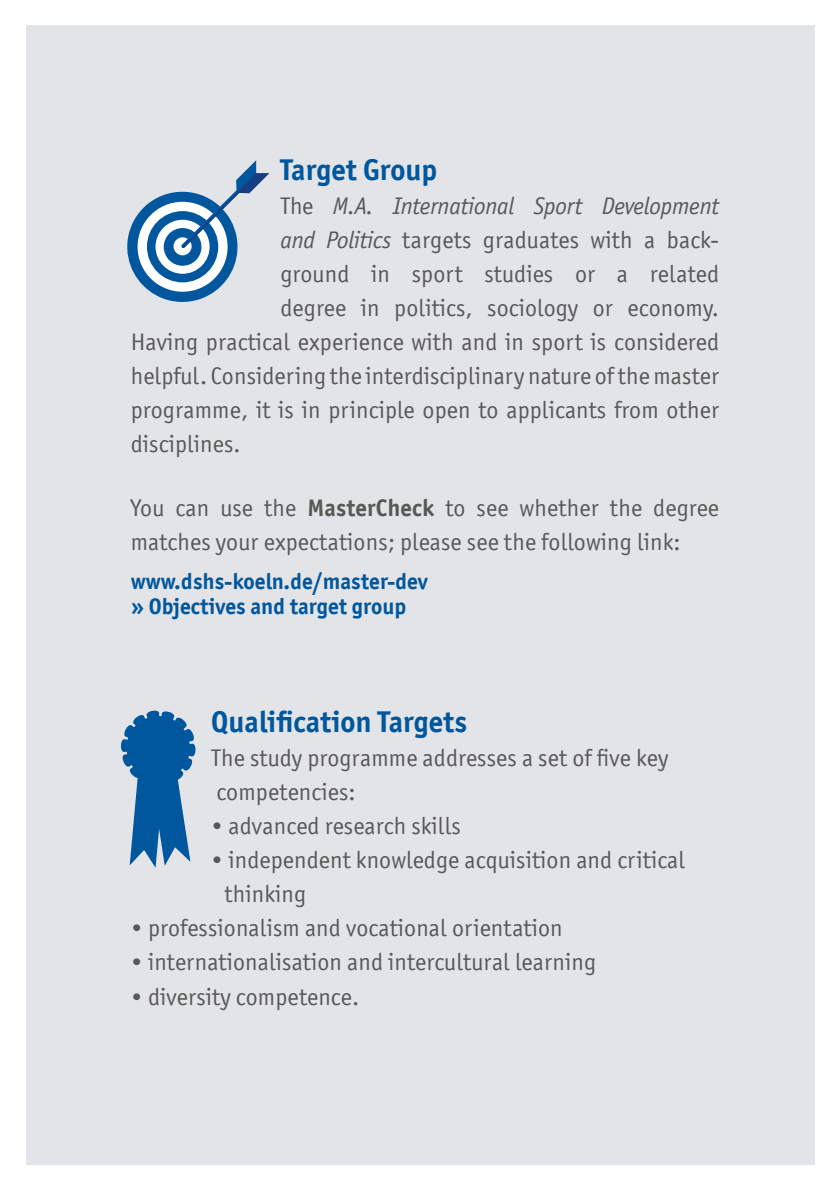
<style>
.page{position:relative;width:840px;height:1191px;background:#fff}
.page>*{position:absolute;margin:0;border:0;box-sizing:border-box;transform-origin:0 0}
.t1{font:700 30px "Officina Sans ITC Pro";color:#00579d}
.t2{font:24px/34px "Officina Sans ITC Pro";letter-spacing:.005em;color:#585857}
.t3{font:italic 24px "Officina Sans ITC Pro";letter-spacing:-.01em;color:#585857}
.t4{font:700 22.4px/25px "Officina Sans ITC Pro";color:#00579d}
.s1{font-style:normal}
.s2{font-style:italic}
.s3{font-weight:700}
</style>
<div class="page">
<div style="left:26px;top:26px;width:788px;height:1139px;background:#e3e4e7"></div>
<svg style="left:121px;top:710px;width:74px;height:158px"></svg>
<div style="left:128px;top:717px;width:61px;height:61px;background:#00579d;border-radius:50%"></div>
<div style="left:126px;top:716px;width:64px;height:63px;border:2px solid #00579d;border-radius:50%"></div>
<svg style="left:127px;top:160px;width:142px;height:142px"></svg>
<p class="t1" style="left:280px;top:151px;width:158px">Target Group</p>
<p class="t3" style="left:280px;top:192px;width:440px"><span class="s1">The</span> M.A. International Sport Development</p>
<p class="t2" style="left:280px;top:223px;width:440px"><span class="s2">and Politics</span> targets graduates with a back-</p>
<p class="t2" style="left:280px;top:257px;width:440px">ground in sport studies or a related</p>
<p class="t2" style="left:280px;top:291px;width:440px">degree in politics, sociology or economy.</p>
<p class="t2" style="left:131px;top:325px;width:589px">Having practical experience with and in sport is considered</p>
<p class="t2" style="left:131px;top:359px;width:589px">helpful. Considering the interdisciplinary nature of the master</p>
<p class="t2" style="left:131px;top:393px;width:589px">programme, it is in principle open to applicants from other</p>
<p class="t2" style="left:131px;top:427px;width:111px">disciplines.</p>
<p class="t2" style="left:131px;top:491px;width:589px">You can use the <span class="s3">MasterCheck</span> to see whether the degree matches your expectations; please see the following link:</p>
<p class="t4" style="left:131px;top:569px;width:298px">www.dshs-koeln.de/master-dev » Objectives and target group</p>
<p class="t1" style="left:211px;top:703px;width:257px">Qualification Targets</p>
<p class="t2" style="left:211px;top:741px;width:458px">The study programme addresses a set of five key competencies:</p>
<p class="t2" style="left:211px;top:809px;width:251px">• advanced research skills</p>
<p class="t2" style="left:224px;top:843px;width:462px;text-indent:-13px">• independent knowledge acquisition and critical thinking</p>
<p class="t2" style="left:131px;top:911px;width:433px">• professionalism and vocational orientation</p>
<p class="t2" style="left:131px;top:945px;width:466px">• internationalisation and intercultural learning</p>
<p class="t2" style="left:131px;top:979px;width:230px">• diversity competence.</p>
</div>
